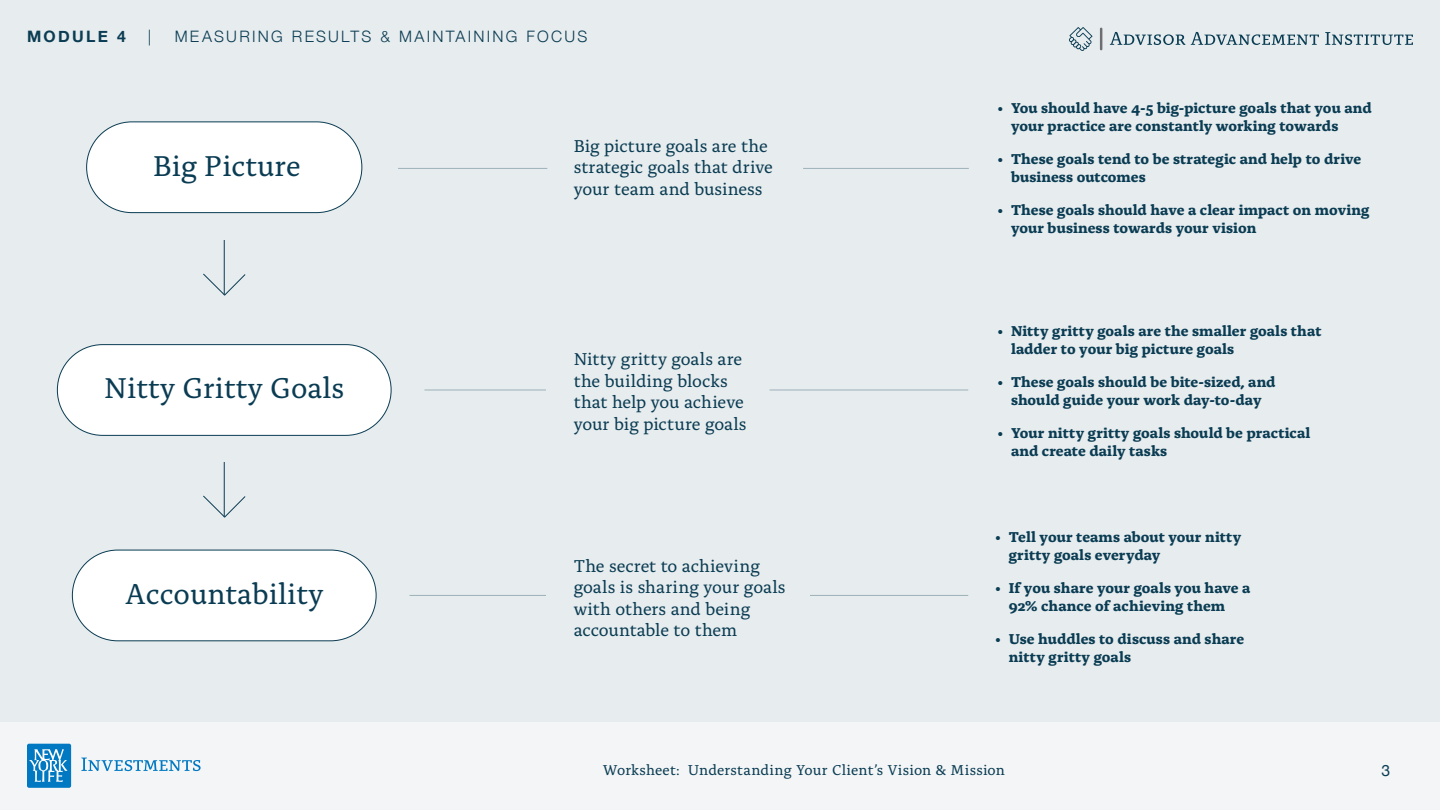
<style>
.page{position:relative;width:1440px;height:810px;background:#fff}
.page>*{position:absolute;margin:0;border:0;box-sizing:border-box;transform-origin:0 0}
.t1{font:30.08px "Alda OTCEV";color:#0a3c53}
.t2{font:18px/21.6px "Alda OT";letter-spacing:-.005em;color:#0a3c53}
.t3{font:300 15.75px "Helvetica Neue";letter-spacing:.14em;color:#0a3c53}
.t4{font:700 15.75px "Helvetica Neue";letter-spacing:.15em;color:#0a3c53}
.t5{font:15.75px "Helvetica Neue";color:#0a3c53}
.t6{font:700 15px/18px "Alda OTCEV";letter-spacing:.005em;color:#0a3c53}
.t7{font:15px "Alda OTCEV";letter-spacing:.01em;color:#0a3c53}
</style>
<div class="page">
<div style="left:0;top:722px;width:1440px;height:88px;background:#f3f5f6"></div>
<div style="left:0;top:0;width:1440px;height:722px;background:#e7ecee"></div>
<svg style="left:27px;top:744px;width:174px;height:44px"></svg>
<svg style="left:1110px;top:32px;width:75px;height:13px"></svg>
<svg style="left:1191px;top:32px;width:128px;height:13px"></svg>
<svg style="left:1325px;top:32px;width:88px;height:13px"></svg>
<hr style="left:1100px;top:28px;width:2px;height:22px;background:#6e6e70">
<svg style="left:1069px;top:27px;width:23px;height:24px"></svg>
<div style="left:87px;top:122px;width:275px;height:91px;background:#fff;border-radius:45px"></div>
<div style="left:86px;top:122px;width:276px;height:91px;border:1px solid #0a3c53;border-radius:45px"></div>
<div style="left:72px;top:550px;width:304px;height:91px;background:#fff;border-radius:45px"></div>
<div style="left:72px;top:550px;width:304px;height:91px;border:1px solid #0a3c53;border-radius:45px"></div>
<div style="left:57px;top:345px;width:334px;height:90px;background:#fff;border-radius:45px"></div>
<div style="left:57px;top:344px;width:335px;height:92px;border:1px solid #0a3c53;border-radius:45px"></div>
<hr style="left:398px;top:168px;width:149px;height:1px;background:#9db1ba">
<hr style="left:803px;top:168px;width:166px;height:1px;background:#9db1ba">
<hr style="left:425px;top:389px;width:121px;height:2px;background:#9db1ba">
<hr style="left:410px;top:595px;width:136px;height:1px;background:#9db1ba">
<hr style="left:770px;top:389px;width:198px;height:2px;background:#9db1ba">
<hr style="left:810px;top:595px;width:158px;height:1px;background:#9db1ba">
<hr style="left:224px;top:240px;width:1px;height:55px;background:#0a3c53">
<svg style="left:203px;top:273px;width:43px;height:23px"></svg>
<hr style="left:224px;top:462px;width:1px;height:55px;background:#0a3c53">
<svg style="left:203px;top:495px;width:43px;height:23px"></svg>
<p class="t4" style="left:27px;top:24px;width:100px">MODULE 4</p>
<p class="t3" style="left:148px;top:24px;width:5px">|</p>
<p class="t3" style="left:175px;top:24px;width:414px">MEASURING RESULTS &amp; MAINTAINING FOCUS</p>
<h1 class="t1" style="left:153px;top:143px;width:149px">Big Picture</h1>
<h1 class="t1" style="left:104px;top:366px;width:242px">Nitty Gritty Goals</h1>
<h1 class="t1" style="left:125px;top:572px;width:200px">Accountability</h1>
<p class="t2" style="left:574px;top:136px;width:201px">Big picture goals are the strategic goals that drive your team and business</p>
<p class="t2" style="left:574px;top:350px;width:174px">Nitty gritty goals are the building blocks that help you achieve your big picture goals</p>
<p class="t2" style="left:574px;top:556px;width:213px">The secret to achieving goals is sharing your goals with others and being accountable to them</p>
<p class="t6" style="left:1011px;top:97px;width:362px;text-indent:-14px">• You should have 4-5 big-picture goals that you and your practice are constantly working towards</p>
<p class="t6" style="left:1011px;top:148px;width:352px;text-indent:-14px">• These goals tend to be strategic and help to drive business outcomes</p>
<p class="t6" style="left:1011px;top:199px;width:360px;text-indent:-14px">• These goals should have a clear impact on moving your business towards your vision</p>
<p class="t6" style="left:1011px;top:321px;width:312px;text-indent:-14px">• Nitty gritty goals are the smaller goals that ladder to your big picture goals</p>
<p class="t6" style="left:998px;top:372px;width:280px;text-align:center">• These goals should be bite-sized, and should guide your work day-to-day</p>
<p class="t6" style="left:1011px;top:423px;width:301px;text-indent:-14px">• Your nitty gritty goals should be practical and create daily tasks</p>
<p class="t6" style="left:1009px;top:526px;width:234px;text-indent:-14px">• Tell your teams about your nitty gritty goals everyday</p>
<p class="t6" style="left:1009px;top:577px;width:243px;text-indent:-14px">• If you share your goals you have a<br>92% chance of achieving them</p>
<p class="t6" style="left:1009px;top:628px;width:237px;text-indent:-14px">• Use huddles to discuss and share nitty gritty goals</p>
<p class="t7" style="left:603px;top:759px;width:404px">Worksheet: Understanding Your Client’s Vision &amp; Mission</p>
<p class="t5" style="left:1382px;top:759px;width:10px">3</p>
</div>
